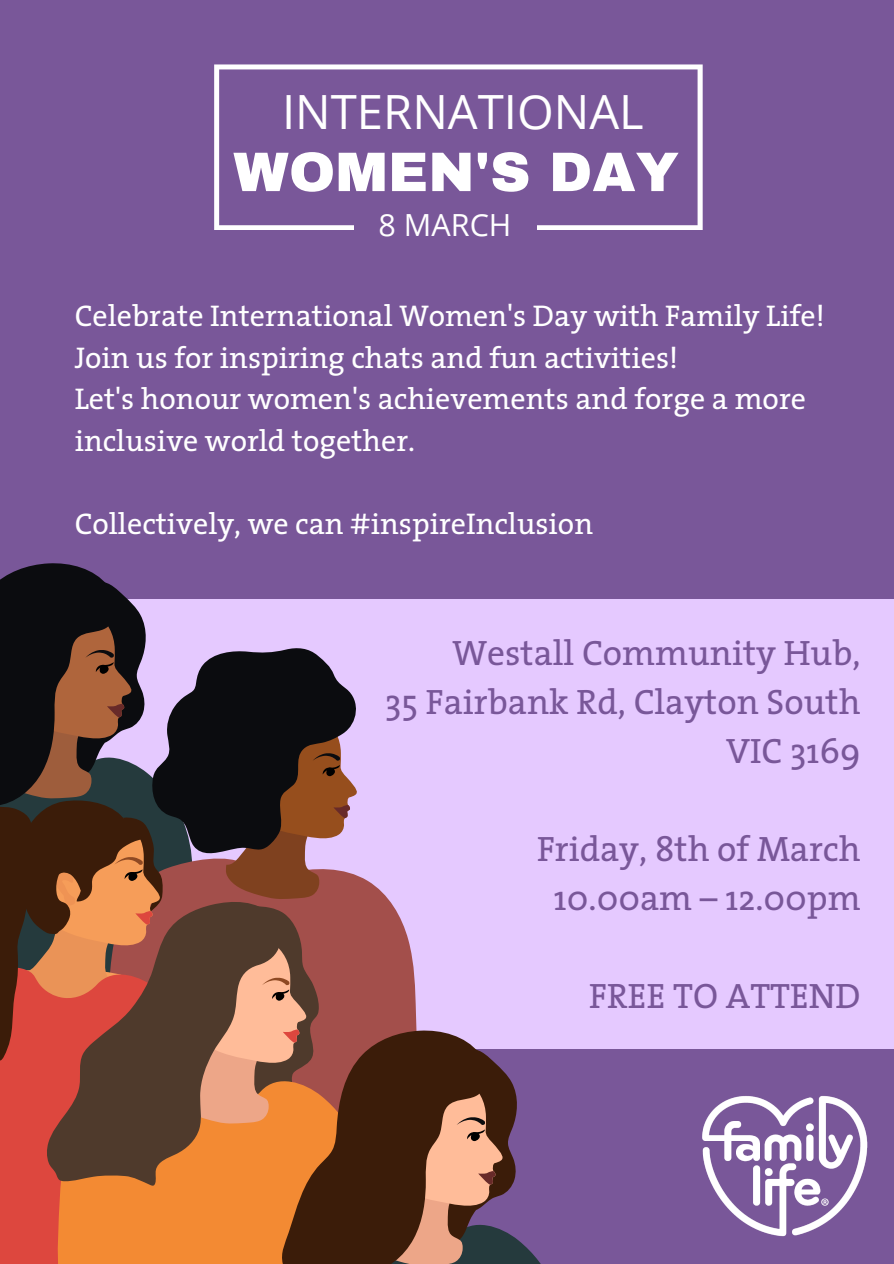
<style>
.page{position:relative;width:894px;height:1264px;background:#fff}
.page>*{position:absolute;margin:0;border:0;box-sizing:border-box;transform-origin:0 0}
.t1{font:900 55.65px "Archivo";color:#fff}
.t2{font:47.1px "Open Sans";color:#fff}
.t3{font:35.4px/49.1px "The Serif";color:#795799;text-align:right}
.t4{font:30.45px "Open Sans";color:#fff}
.t5{font:30px/41.7px "The Serif";color:#fff}
</style>
<div class="page">
<div style="left:0;top:0;width:893px;height:1263px;background:#795799"></div>
<div style="left:0;top:599px;width:893px;height:450px;background:#e5c9ff"></div>
<svg style="left:0;top:563px;width:540px;height:700px"></svg>
<svg style="left:282px;top:1030px;width:205px;height:233px;background:#79492f"></svg>
<svg style="left:214px;top:64px;width:488px;height:166px"></svg>
<div style="left:353px;top:206px;width:183px;height:48px;background:#795799"></div>
<img style="left:702px;top:1095px;width:166px;height:142px">
<h1 class="t2" style="left:282px;top:79px;width:363px">INTERNATIONAL</h1>
<h5 class="t1" style="left:233px;top:142px;width:447px">WOMEN'S DAY</h5>
<p class="t4" style="left:378px;top:203px;width:134px">8 MARCH</p>
<p class="t5" style="left:75px;top:294px;width:751px">Celebrate International Women's Day with Family Life!</p>
<p class="t5" style="left:75px;top:336px;width:604px">Join us for inspiring chats and fun activities!</p>
<p class="t5" style="left:75px;top:377px;width:732px">Let's honour women's achievements and forge a more inclusive world together.</p>
<p class="t5" style="left:75px;top:502px;width:519px">Collectively, we can #inspireInclusion</p>
<h4 class="t3" style="left:385px;top:627px;width:476px">Westall Community Hub,<br>35 Fairbank Rd, Clayton South<br>VIC 3169</h4>
<h4 class="t3" style="left:537px;top:823px;width:325px;text-align:center">Friday, 8th of March<br>10.00am – 12.00pm</h4>
<h3 class="t3" style="left:589px;top:970px;width:273px">FREE TO ATTEND</h3>
</div>
